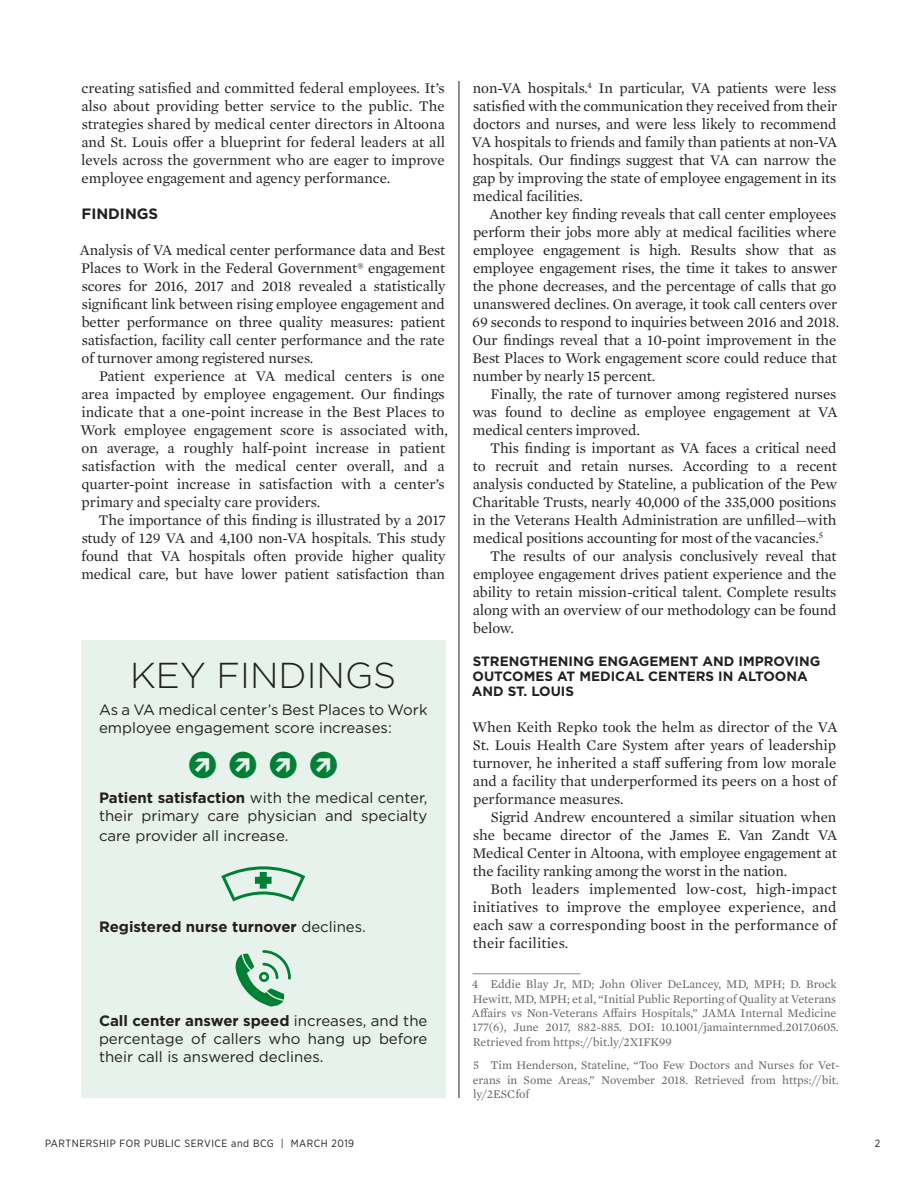
<style>
.page{position:relative;width:918px;height:1188px;background:#fff}
.page>*{position:absolute;margin:0;border:0;box-sizing:border-box;transform-origin:0 0}
.Footnote{font:300 36px "Gotham";color:#231f20}
.Footnote-2{font:36px "Mercury Text G1";color:#008035}
.Body_Copy_Indent{font:15px/18px "Mercury Text G1";letter-spacing:-.01em;color:#231f20;text-align:justify}
.Body_Copy{font:15px/18px "Mercury Text G1";letter-spacing:-.01em;color:#231f20;text-align:justify}
.Footnote-3{font:15px/18px "Gotham";color:#231f20}
.Footnote-4{font:700 15px "Gotham";color:#231f20}
.Sub_Head{font:700 15px "Gotham";color:#231f20}
.Sub_Head-2{font:700 13.5px/15px "Gotham";color:#231f20}
.Footnote-5{font:12px/14.4px "Mercury Text G1";color:#636366}
.t1{font:10.5px "Gotham Narrow";letter-spacing:.05em;color:#231f20}
.s1{font-weight:700}
.s2{font-weight:400}
</style>
<div class="page">
<hr style="left:472px;top:973px;width:108px;height:1px;background:#8a8c8f">
<hr style="left:459px;top:81px;width:1px;height:1017px;background:#231f20">
<div style="left:81px;top:641px;width:365px;height:457px;background:#e6f2eb"></div>
<svg style="left:221px;top:866px;width:84px;height:36px"></svg>
<svg style="left:236px;top:950px;width:55px;height:56px"></svg>
<p class="Body_Copy_Indent" style="left:81px;top:78px;width:365px">creating satisfied and committed federal employees. It’s also about providing better service to the public. The strategies shared by medical center directors in Altoona and St. Louis offer a blueprint for federal leaders at all levels across the government who are eager to improve employee engagement and agency performance.</p>
<p class="Sub_Head" style="left:82px;top:204px;width:78px">FINDINGS</p>
<p class="Body_Copy" style="left:80px;top:240px;width:367px">Analysis of VA medical center performance data and Best Places to Work in the Federal Government® engagement scores for 2016, 2017 and 2018 revealed a statistically significant link between rising employee engagement and better performance on three quality measures: patient satisfaction, facility call center performance and the rate of turnover among registered nurses.</p>
<p class="Body_Copy_Indent" style="left:81px;top:366px;width:369px;text-align:left;text-indent:19px">Patient experience at VA medical centers is one area impacted by employee engagement. Our findings indicate that a one-point increase in the Best Places to Work employee engagement score is associated with, on average, a roughly half-point increase in patient satisfaction with the medical center overall, and a quarter-point increase in satisfaction with a center’s primary and specialty care providers.</p>
<p class="Body_Copy_Indent" style="left:81px;top:510px;width:366px;text-indent:17px">The importance of this finding is illustrated by a 2017 study of 129 VA and 4,100 non-VA hospitals. This study found that VA hospitals often provide higher quality medical care, but have lower patient satisfaction than</p>
<p class="Footnote" style="left:130px;top:652px;width:268px">KEY FINDINGS</p>
<p class="Footnote-3" style="left:99px;top:700px;width:330px">As a VA medical center’s Best Places to Work employee engagement score increases:</p>
<p class="Footnote-2" style="left:187px;top:738px;width:155px">• • • •</p>
<p class="Footnote-3" style="left:99px;top:788px;width:330px"><span class="s1">Patient satisfaction</span> with the medical center, their primary care physician and specialty</p>
<p class="Footnote-3" style="left:99px;top:826px;width:191px">care provider all increase.</p>
<p class="Footnote-4" style="left:99px;top:917px;width:268px">Registered nurse turnover <span class="s2">declines.</span></p>
<p class="Footnote-3" style="left:99px;top:1011px;width:330px;text-align:justify"><span class="s1">Call center answer speed</span> increases, and the percentage of callers who hang up before their call is answered declines.</p>
<p class="Body_Copy_Indent" style="left:472px;top:78px;width:367px">non-VA hospitals.<sup>4</sup> In particular, VA patients were less satisfied with the communication they received from their doctors and nurses, and were less likely to recommend VA hospitals to friends and family than patients at non-VA hospitals. Our findings suggest that VA can narrow the gap by improving the state of employee engagement in its medical facilities.</p>
<p class="Body_Copy_Indent" style="left:472px;top:204px;width:368px;text-align:left;text-indent:17px">Another key finding reveals that call center employees perform their jobs more ably at medical facilities where employee engagement is high. Results show that as employee engagement rises, the time it takes to answer the phone decreases, and the percentage of calls that go unanswered declines. On average, it took call centers over 69 seconds to respond to inquiries between 2016 and 2018.<br>Our findings reveal that a 10-point improvement in the Best Places to Work engagement score could reduce that number by nearly 15 percent.</p>
<p class="Body_Copy_Indent" style="left:472px;top:384px;width:366px;text-indent:18px">Finally, the rate of turnover among registered nurses was found to decline as employee engagement at VA medical centers improved.</p>
<p class="Body_Copy_Indent" style="left:473px;top:438px;width:366px;text-indent:18px">This finding is important as VA faces a critical need to recruit and retain nurses. According to a recent analysis conducted by Stateline, a publication of the Pew Charitable Trusts, nearly 40,000 of the 335,000 positions in the Veterans Health Administration are unfilled—with medical positions accounting for most of the vacancies.<sup>5</sup></p>
<p class="Body_Copy_Indent" style="left:473px;top:546px;width:365px;text-indent:17px">The results of our analysis conclusively reveal that employee engagement drives patient experience and the ability to retain mission-critical talent. Complete results along with an overview of our methodology can be found below.</p>
<p class="Sub_Head-2" style="left:472px;top:654px;width:350px">STRENGTHENING ENGAGEMENT AND IMPROVING<br>OUTCOMES AT MEDICAL CENTERS IN ALTOONA<br>AND ST. LOUIS</p>
<p class="Body_Copy" style="left:472px;top:717px;width:367px">When Keith Repko took the helm as director of the VA St. Louis Health Care System after years of leadership turnover, he inherited a staff suffering from low morale and a facility that underperformed its peers on a host of performance measures.</p>
<p class="Body_Copy_Indent" style="left:473px;top:807px;width:366px;text-indent:18px">Sigrid Andrew encountered a similar situation when she became director of the James E. Van Zandt VA Medical Center in Altoona, with employee engagement at the facility ranking among the worst in the nation.</p>
<p class="Body_Copy_Indent" style="left:473px;top:879px;width:365px;text-indent:18px">Both leaders implemented low-cost, high-impact initiatives to improve the employee experience, and each saw a corresponding boost in the performance of their facilities.</p>
<p class="Footnote-5" style="left:472px;top:976px;width:368px">4 Eddie Blay Jr, MD; John Oliver DeLancey, MD, MPH; D. Brock Hewitt, MD, MPH; et al, “Initial Public Reporting of Quality at Veterans Affairs vs Non-Veterans Affairs Hospitals,” JAMA Internal Medicine 177(6), June 2017, 882-885. DOI: 10.1001/jamainternmed.2017.0605.<br>Retrieved from https://bit.ly/2XIFK99</p>
<p class="Footnote-5" style="left:473px;top:1057px;width:368px;text-align:justify">5 Tim Henderson, Stateline, “Too Few Doctors and Nurses for Vet&shy;erans in Some Areas,” November 2018. Retrieved from https://bit. ly/2ESCfof</p>
<p class="t1" style="left:45px;top:1137px;width:311px">PARTNERSHIP FOR PUBLIC SERVICE and BCG | MARCH 2019</p>
<p class="t1" style="left:875px;top:1137px;width:7px">2</p>
</div>
